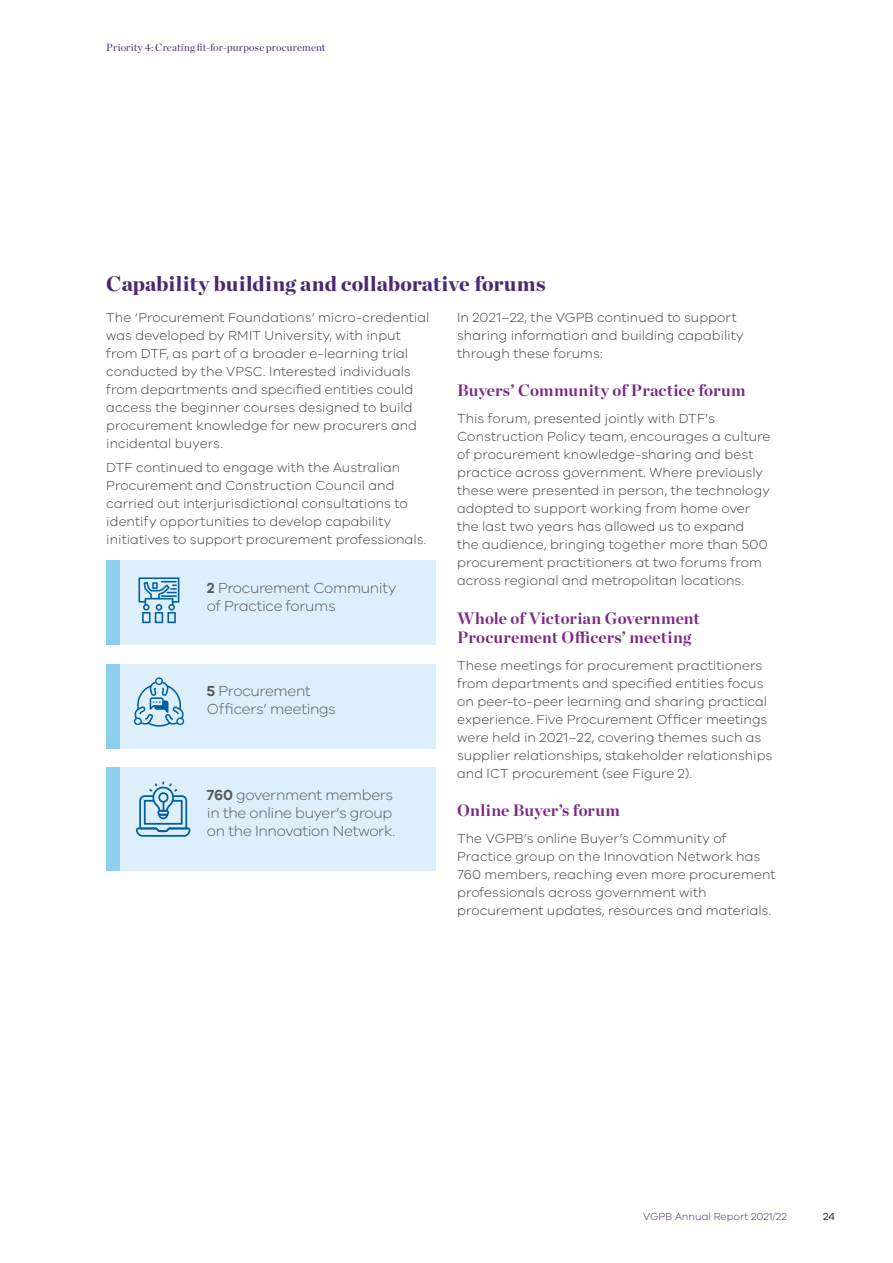
<style>
.page{position:relative;width:893px;height:1263px;background:#fff}
.page>*{position:absolute;margin:0;border:0;box-sizing:border-box;transform-origin:0 0}
.Heading_B_2022{font:900 21px "Chronicle Display";letter-spacing:.01em;color:#4c2771}
.Heading_C_2022{font:700 16.5px/19.5px "Chronicle Display";letter-spacing:.01em;color:#7a2783}
.Graphic_Heading_2022{font:300 15px/18px "VIC";letter-spacing:-.02em;color:#575756}
.Body_Copy_2022{font:300 13.5px/18px "VIC";letter-spacing:.005em;color:#3d3d3c}
.t1{font:10.5px "Chronicle Display";letter-spacing:.015em;color:#4c2771}
.t2{font:300 10.5px "VIC";color:#4c2771}
.t3{font:10.5px "VIC";color:#1d1d1b}
.s1{font-weight:600}
</style>
<div class="page">
<div style="left:106px;top:561px;width:330px;height:84px;background:#dceffb"></div>
<div style="left:106px;top:561px;width:13px;height:84px;background:#8ecfed"></div>
<div style="left:106px;top:664px;width:330px;height:84px;background:#dceffb"></div>
<div style="left:106px;top:664px;width:14px;height:84px;background:#8ecfed"></div>
<div style="left:106px;top:767px;width:329px;height:103px;background:#dceffb"></div>
<div style="left:106px;top:767px;width:13px;height:103px;background:#8ecfed"></div>
<svg style="left:136px;top:781px;width:54px;height:56px"></svg>
<svg style="left:139px;top:577px;width:40px;height:46px"></svg>
<svg style="left:134px;top:677px;width:50px;height:50px"></svg>
<p class="t1" style="left:106px;top:39px;width:221px">Priority 4: Creating fit-for-purpose procurement</p>
<p class="Heading_B_2022" style="left:106px;top:266px;width:441px">Capability building and collaborative forums</p>
<p class="Body_Copy_2022" style="left:106px;top:308px;width:325px">The ‘Procurement Foundations’ micro-credential was developed by RMIT University, with input from DTF, as part of a broader e-learning trial conducted by the VPSC. Interested individuals from departments and specified entities could access the beginner courses designed to build procurement knowledge for new procurers and incidental buyers.</p>
<p class="Body_Copy_2022" style="left:106px;top:458px;width:322px">DTF continued to engage with the Australian Procurement and Construction Council and carried out interjurisdictional consultations to identify opportunities to develop capability initiatives to support procurement professionals.</p>
<p class="Body_Copy_2022" style="left:457px;top:308px;width:288px">In 2021–22, the VGPB continued to support sharing information and building capability through these forums:</p>
<p class="Heading_C_2022" style="left:457px;top:380px;width:290px">Buyers’ Community of Practice forum</p>
<p class="Body_Copy_2022" style="left:457px;top:409px;width:315px">This forum, presented jointly with DTF’s Construction Policy team, encourages a culture of procurement knowledge-sharing and best practice across government. Where previously these were presented in person, the technology adopted to support working from home over the last two years has allowed us to expand<br>the audience, bringing together more than 500 procurement practitioners at two forums from across regional and metropolitan locations.</p>
<p class="Heading_C_2022" style="left:457px;top:607px;width:244px">Whole of Victorian Government<br>Procurement Officers’ meeting</p>
<p class="Body_Copy_2022" style="left:457px;top:656px;width:317px">These meetings for procurement practitioners from departments and specified entities focus on peer-to-peer learning and sharing practical experience. Five Procurement Officer meetings were held in 2021–22, covering themes such as supplier relationships, stakeholder relationships and ICT procurement (see Figure 2).</p>
<p class="Heading_C_2022" style="left:457px;top:800px;width:164px">Online Buyer’s forum</p>
<p class="Body_Copy_2022" style="left:457px;top:829px;width:320px">The VGPB’s online Buyer’s Community of Practice group on the Innovation Network has 760 members, reaching even more procurement professionals across government with procurement updates, resources and materials.</p>
<p class="Graphic_Heading_2022" style="left:207px;top:578px;width:191px"><span class="s1">2</span> Procurement Community of Practice forums</p>
<p class="Graphic_Heading_2022" style="left:207px;top:682px;width:130px"><span class="s1">5</span> Procurement<br>Officers’ meetings</p>
<p class="Graphic_Heading_2022" style="left:207px;top:785px;width:190px"><span class="s1">760</span> government members in the online buyer’s group on the Innovation Network.</p>
<p class="t2" style="left:643px;top:1210px;width:145px">VGPB Annual Report 2021/22</p>
<p class="t3" style="left:823px;top:1210px;width:13px">24</p>
</div>
